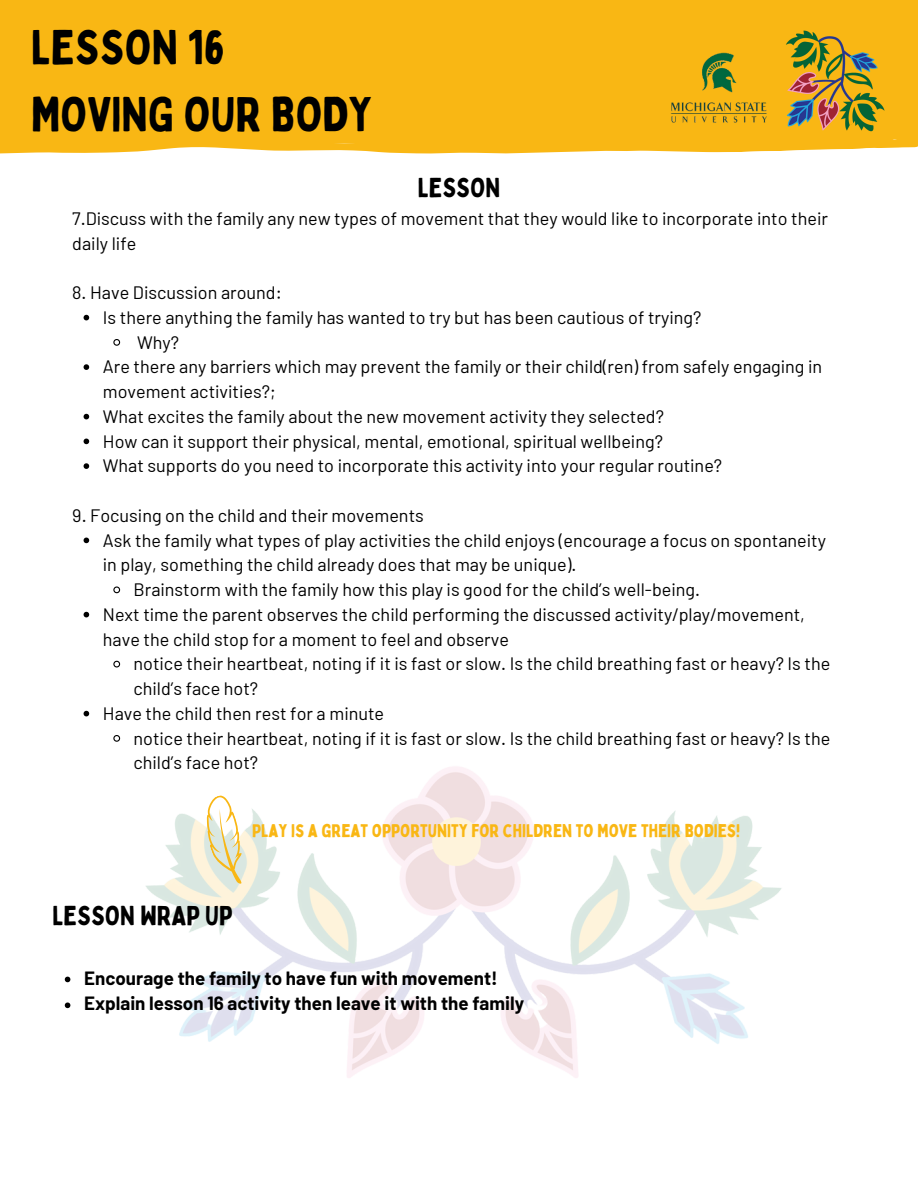
<style>
.page{position:relative;width:918px;height:1188px;background:#fff}
.page>*{position:absolute;margin:0;border:0;box-sizing:border-box;transform-origin:0 0}
.t1{font:48px/66.3px "Bobby Jones";color:#000}
.t2{font:27px "Bobby Jones";color:#000}
.t3{font:700 18.75px "Barlow";color:#000}
.t4{font:18px/24.8px "Barlow";color:#000}
.t5{font:18px "Bobby Jones";color:#f9b714}
</style>
<div class="page">
<img style="left:146px;top:767px;width:636px;height:311px">
<div style="left:0;top:0;width:918px;height:154px;background:#f9b714"></div>
<img style="left:778px;top:29px;width:112px;height:113px">
<svg style="left:84px;top:315px;width:5px;height:5px"></svg>
<svg style="left:113px;top:339px;width:8px;height:7px"></svg>
<svg style="left:84px;top:364px;width:5px;height:6px"></svg>
<svg style="left:84px;top:414px;width:5px;height:5px"></svg>
<svg style="left:84px;top:439px;width:5px;height:5px"></svg>
<svg style="left:84px;top:463px;width:5px;height:6px"></svg>
<svg style="left:84px;top:538px;width:5px;height:5px"></svg>
<svg style="left:113px;top:586px;width:8px;height:8px"></svg>
<svg style="left:84px;top:612px;width:5px;height:5px"></svg>
<svg style="left:113px;top:660px;width:8px;height:8px"></svg>
<svg style="left:84px;top:711px;width:5px;height:5px"></svg>
<svg style="left:113px;top:735px;width:8px;height:7px"></svg>
<svg style="left:65px;top:977px;width:5px;height:5px"></svg>
<svg style="left:65px;top:1003px;width:5px;height:5px"></svg>
<svg style="left:195px;top:793px;width:61px;height:96px"></svg>
<img style="left:669px;top:43px;width:101px;height:84px">
<h1 class="t1" style="left:31px;top:13px;width:343px">LESSON 16<br>MOVING OUR BODY</h1>
<p class="t2" style="left:418px;top:170px;width:84px">LESSON</p>
<p class="t4" style="left:72px;top:205px;width:757px">7.Discuss with the family any new types of movement that they would like to incorporate into their daily life</p>
<p class="t4" style="left:72px;top:279px;width:211px">8. Have Discussion around:</p>
<h2 class="t4" style="left:103px;top:304px;width:600px">Is there anything the family has wanted to try but has been cautious of trying?</h2>
<p class="t4" style="left:137px;top:329px;width:43px">Why?</p>
<p class="t4" style="left:103px;top:354px;width:721px">Are there any barriers which may prevent the family or their child(ren) from safely engaging in movement activities?;</p>
<p class="t4" style="left:103px;top:403px;width:563px">What excites the family about the new movement activity they selected?</p>
<p class="t4" style="left:103px;top:428px;width:562px">How can it support their physical, mental, emotional, spiritual wellbeing?</p>
<p class="t4" style="left:103px;top:453px;width:621px">What supports do you need to incorporate this activity into your regular routine?</p>
<p class="t4" style="left:72px;top:502px;width:353px">9. Focusing on the child and their movements</p>
<p class="t4" style="left:103px;top:527px;width:725px">Ask the family what types of play activities the child enjoys (encourage a focus on spontaneity in play, something the child already does that may be unique).</p>
<p class="t4" style="left:134px;top:576px;width:568px">Brainstorm with the family how this play is good for the child’s well-being.</p>
<p class="t4" style="left:103px;top:601px;width:704px">Next time the parent observes the child performing the discussed activity/play/movement, have the child stop for a moment to feel and observe</p>
<p class="t4" style="left:134px;top:651px;width:698px">notice their heartbeat, noting if it is fast or slow. Is the child breathing fast or heavy? Is the child’s face hot?</p>
<p class="t4" style="left:103px;top:700px;width:283px">Have the child then rest for a minute</p>
<p class="t4" style="left:134px;top:725px;width:698px">notice their heartbeat, noting if it is fast or slow. Is the child breathing fast or heavy? Is the child’s face hot?</p>
<p class="t5" style="left:252px;top:820px;width:489px">PLAY IS A GREAT OPPORTUNITY FOR CHILDREN TO MOVE THEIR BODIES!</p>
<p class="t2" style="left:52px;top:899px;width:182px">LESSON WRAP UP</p>
<p class="t3" style="left:84px;top:966px;width:415px">Encourage the family to have fun with movement!</p>
<p class="t3" style="left:84px;top:992px;width:441px">Explain lesson 16 activity then leave it with the family</p>
</div>
